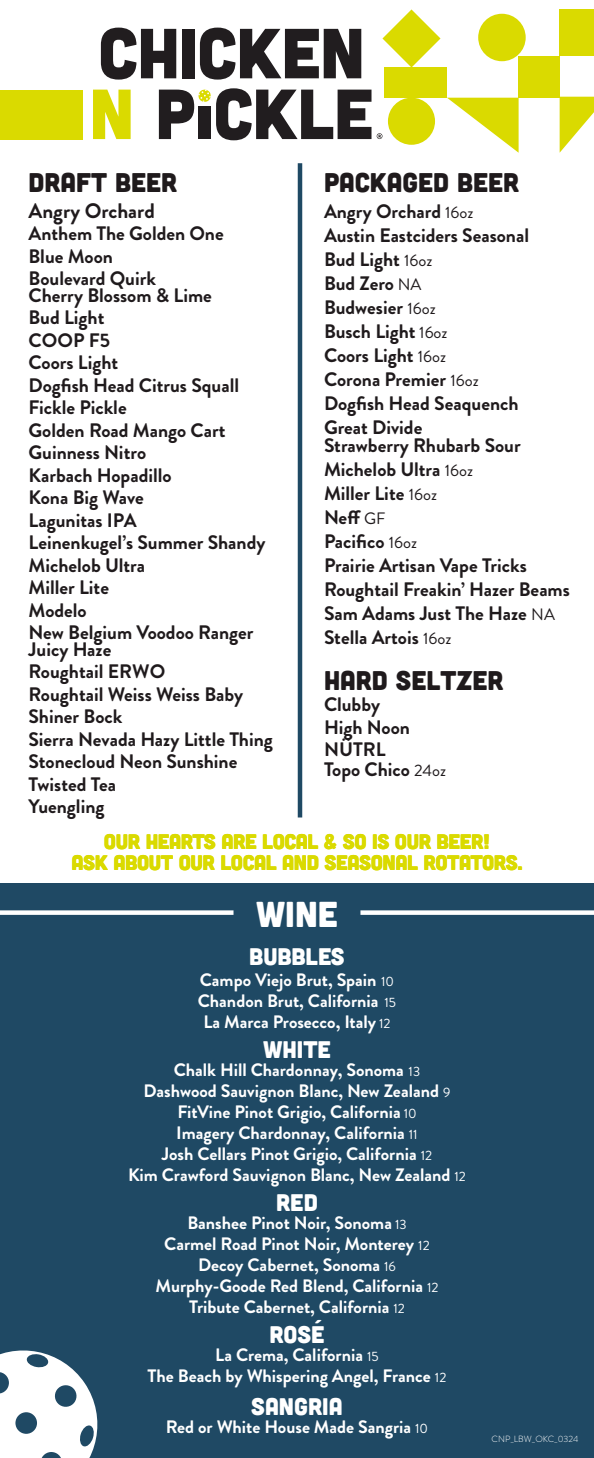
<style>
.page{position:relative;width:594px;height:1458px;background:#fff}
.page>*{position:absolute;margin:0;border:0;box-sizing:border-box;transform-origin:0 0}
.t1{font:36px "Cubano";color:#fff}
.t2{font:27px "Cubano";color:#1f1a1c}
.t3{font:24px "Cubano";color:#fff}
.t4{font:21px/21px "Cubano";letter-spacing:-.02em;color:#dada00;text-align:center}
.t5{font:700 21px "Brandon Grotesque";color:#1f1a1c}
.t6{font:700 19.5px/16.5px "Brandon Grotesque";color:#1f1a1c}
.t7{font:700 18px "Brandon Grotesque";color:#fff}
.t8{font:300 9px "Brandon Grotesque";color:#fff}
.s1{font-weight:400;font-size:16.5px}
.s2{font-weight:400;font-size:13.5px}
</style>
<div class="page">
<div style="left:0;top:884px;width:594px;height:574px;background:#1f4964"></div>
<hr style="left:298px;top:163px;width:4px;height:655px;background:#1f4964">
<svg style="left:0;top:1350px;width:97px;height:108px"></svg>
<svg style="left:101px;top:28px;width:75px;height:52px"></svg>
<div style="left:182px;top:29px;width:12px;height:49px;background:#211d1f"></div>
<svg style="left:200px;top:28px;width:161px;height:52px"></svg>
<svg style="left:93px;top:90px;width:38px;height:49px;background:#e0e02b"></svg>
<svg style="left:159px;top:88px;width:223px;height:52px"></svg>
<div style="left:0;top:90px;width:82px;height:49px;background:#dada00"></div>
<div style="left:388px;top:98px;width:47px;height:47px;background:#dada00;border-radius:50%"></div>
<svg style="left:382px;top:9px;width:59px;height:59px"></svg>
<div style="left:519px;top:57px;width:41px;height:41px;background:#dada00"></div>
<div style="left:384px;top:68px;width:63px;height:30px;background:#dada00"></div>
<svg style="left:447px;top:98px;width:72px;height:55px"></svg>
<div style="left:560px;top:9px;width:34px;height:47px;background:#dada00"></div>
<div style="left:478px;top:14px;width:48px;height:47px;background:#dada00;border-radius:50%"></div>
<svg style="left:560px;top:97px;width:34px;height:55px"></svg>
<div style="left:360px;top:910px;width:234px;height:5px;background:#fff"></div>
<div style="left:0;top:910px;width:234px;height:5px;background:#fff"></div>
<p class="t2" style="left:29px;top:165px;width:150px">DRAFT BEER</p>
<p class="t5" style="left:29px;top:196px;width:128px">Angry Orchard</p>
<p class="t6" style="left:29px;top:226px;width:197px">Anthem The Golden One</p>
<p class="t6" style="left:29px;top:248px;width:86px">Blue Moon</p>
<p class="t6" style="left:29px;top:271px;width:185px">Boulevard Quirk<br>Cherry Blossom &amp; Lime</p>
<p class="t6" style="left:29px;top:310px;width:77px">Bud Light</p>
<p class="t6" style="left:29px;top:332px;width:83px">COOP F5</p>
<p class="t6" style="left:29px;top:355px;width:91px">Coors Light</p>
<p class="t6" style="left:29px;top:377px;width:212px">Dogfish Head Citrus Squall</p>
<p class="t6" style="left:29px;top:400px;width:100px">Fickle Pickle</p>
<p class="t6" style="left:29px;top:422px;width:198px">Golden Road Mango Cart</p>
<p class="t6" style="left:29px;top:445px;width:119px">Guinness Nitro</p>
<p class="t6" style="left:29px;top:467px;width:145px">Karbach Hopadillo</p>
<p class="t6" style="left:29px;top:490px;width:117px">Kona Big Wave</p>
<p class="t6" style="left:29px;top:512px;width:110px">Lagunitas IPA</p>
<p class="t6" style="left:29px;top:535px;width:238px">Leinenkugel’s Summer Shandy</p>
<p class="t6" style="left:29px;top:557px;width:118px">Michelob Ultra</p>
<p class="t6" style="left:29px;top:580px;width:82px">Miller Lite</p>
<p class="t6" style="left:29px;top:602px;width:60px">Modelo</p>
<p class="t6" style="left:29px;top:625px;width:226px">New Belgium Voodoo Ranger<br>Juicy Haze</p>
<p class="t6" style="left:29px;top:664px;width:138px">Roughtail ERWO</p>
<p class="t6" style="left:29px;top:686px;width:216px">Roughtail Weiss Weiss Baby</p>
<p class="t6" style="left:29px;top:709px;width:95px">Shiner Bock</p>
<p class="t6" style="left:29px;top:731px;width:246px">Sierra Nevada Hazy Little Thing</p>
<p class="t6" style="left:29px;top:754px;width:210px">Stonecloud Neon Sunshine</p>
<p class="t6" style="left:29px;top:776px;width:89px">Twisted Tea</p>
<p class="t6" style="left:29px;top:799px;width:77px">Yuengling</p>
<p class="t2" style="left:324px;top:165px;width:197px">PACKAGED BEER</p>
<p class="t6" style="left:324px;top:203px;width:151px">Angry Orchard <span class="s1">16oz</span></p>
<p class="t6" style="left:324px;top:227px;width:207px">Austin Eastciders Seasonal</p>
<p class="t6" style="left:324px;top:251px;width:110px">Bud Light <span class="s1">16oz</span></p>
<p class="t6" style="left:324px;top:275px;width:99px">Bud Zero <span class="s1">NA</span></p>
<p class="t6" style="left:324px;top:299px;width:113px">Budwesier <span class="s1">16oz</span></p>
<p class="t6" style="left:324px;top:323px;width:125px">Busch Light <span class="s1">16oz</span></p>
<p class="t6" style="left:324px;top:347px;width:124px">Coors Light <span class="s1">16oz</span></p>
<p class="t6" style="left:324px;top:371px;width:156px">Corona Premier <span class="s1">16oz</span></p>
<p class="t6" style="left:324px;top:395px;width:196px">Dogfish Head Seaquench</p>
<p class="t6" style="left:324px;top:418px;width:198px;line-height:18px">Great Divide<br>Strawberry Rhubarb Sour</p>
<p class="t6" style="left:324px;top:461px;width:151px">Michelob Ultra <span class="s1">16oz</span></p>
<p class="t6" style="left:324px;top:485px;width:115px">Miller Lite <span class="s1">16oz</span></p>
<p class="t6" style="left:324px;top:509px;width:63px">Neff <span class="s1">GF</span></p>
<p class="t6" style="left:324px;top:533px;width:95px">Pacifico <span class="s1">16oz</span></p>
<p class="t6" style="left:324px;top:557px;width:204px">Prairie Artisan Vape Tricks</p>
<p class="t6" style="left:324px;top:581px;width:247px">Roughtail Freakin’ Hazer Beams</p>
<p class="t6" style="left:324px;top:605px;width:232px">Sam Adams Just The Haze <span class="s1">NA</span></p>
<p class="t6" style="left:324px;top:629px;width:129px">Stella Artois <span class="s1">16oz</span></p>
<p class="t2" style="left:324px;top:663px;width:181px">HARD SELTZER</p>
<p class="t6" style="left:324px;top:697px;width:58px">Clubby</p>
<p class="t6" style="left:324px;top:719px;width:87px">High Noon</p>
<p class="t6" style="left:324px;top:742px;width:63px">NÜTRL</p>
<p class="t6" style="left:324px;top:761px;width:124px">Topo Chico <span class="s1">24oz</span></p>
<p class="t4" style="left:72px;top:830px;width:452px">OUR HEARTS ARE LOCAL &amp; SO IS OUR BEER!<br>ASK ABOUT OUR LOCAL AND SEASONAL ROTATORS.</p>
<p class="t1" style="left:256px;top:892px;width:83px">WINE</p>
<p class="t3" style="left:249px;top:941px;width:97px">BUBBLES</p>
<p class="t7" style="left:200px;top:967px;width:196px">Campo Viejo Brut, Spain <span class="s2">10</span></p>
<p class="t7" style="left:198px;top:988px;width:200px">Chandon Brut, California <span class="s2">15</span></p>
<p class="t7" style="left:203px;top:1009px;width:189px">La Marca Prosecco, Italy <span class="s2">12</span></p>
<p class="t3" style="left:263px;top:1034px;width:69px">WHITE</p>
<p class="t7" style="left:174px;top:1057px;width:248px">Chalk Hill Chardonnay, Sonoma <span class="s2">13</span></p>
<p class="t7" style="left:144px;top:1078px;width:308px">Dashwood Sauvignon Blanc, New Zealand <span class="s2">9</span></p>
<p class="t7" style="left:177px;top:1099px;width:241px">FitVine Pinot Grigio, California <span class="s2">10</span></p>
<p class="t7" style="left:176px;top:1120px;width:243px">Imagery Chardonnay, California <span class="s2">11</span></p>
<p class="t7" style="left:162px;top:1141px;width:272px">Josh Cellars Pinot Grigio, California <span class="s2">12</span></p>
<p class="t7" style="left:128px;top:1162px;width:339px">Kim Crawford Sauvignon Blanc, New Zealand <span class="s2">12</span></p>
<p class="t3" style="left:276px;top:1187px;width:43px">RED</p>
<p class="t7" style="left:187px;top:1210px;width:221px">Banshee Pinot Noir, Sonoma <span class="s2">13</span></p>
<p class="t7" style="left:164px;top:1231px;width:267px">Carmel Road Pinot Noir, Monterey <span class="s2">12</span></p>
<p class="t7" style="left:198px;top:1252px;width:199px">Decoy Cabernet, Sonoma <span class="s2">16</span></p>
<p class="t7" style="left:156px;top:1273px;width:284px">Murphy-Goode Red Blend, California <span class="s2">12</span></p>
<p class="t7" style="left:189px;top:1294px;width:217px">Tribute Cabernet, California <span class="s2">12</span></p>
<p class="t3" style="left:269px;top:1319px;width:57px">ROSÉ</p>
<p class="t7" style="left:215px;top:1342px;width:165px">La Crema, California <span class="s2">15</span></p>
<p class="t7" style="left:148px;top:1363px;width:300px">The Beach by Whispering Angel, France <span class="s2">12</span></p>
<p class="t3" style="left:251px;top:1391px;width:93px">SANGRIA</p>
<p class="t7" style="left:166px;top:1414px;width:264px">Red or White House Made Sangria <span class="s2">10</span></p>
<p class="t8" style="left:492px;top:1433px;width:88px">CNP_LBW_OKC_0324</p>
</div>
